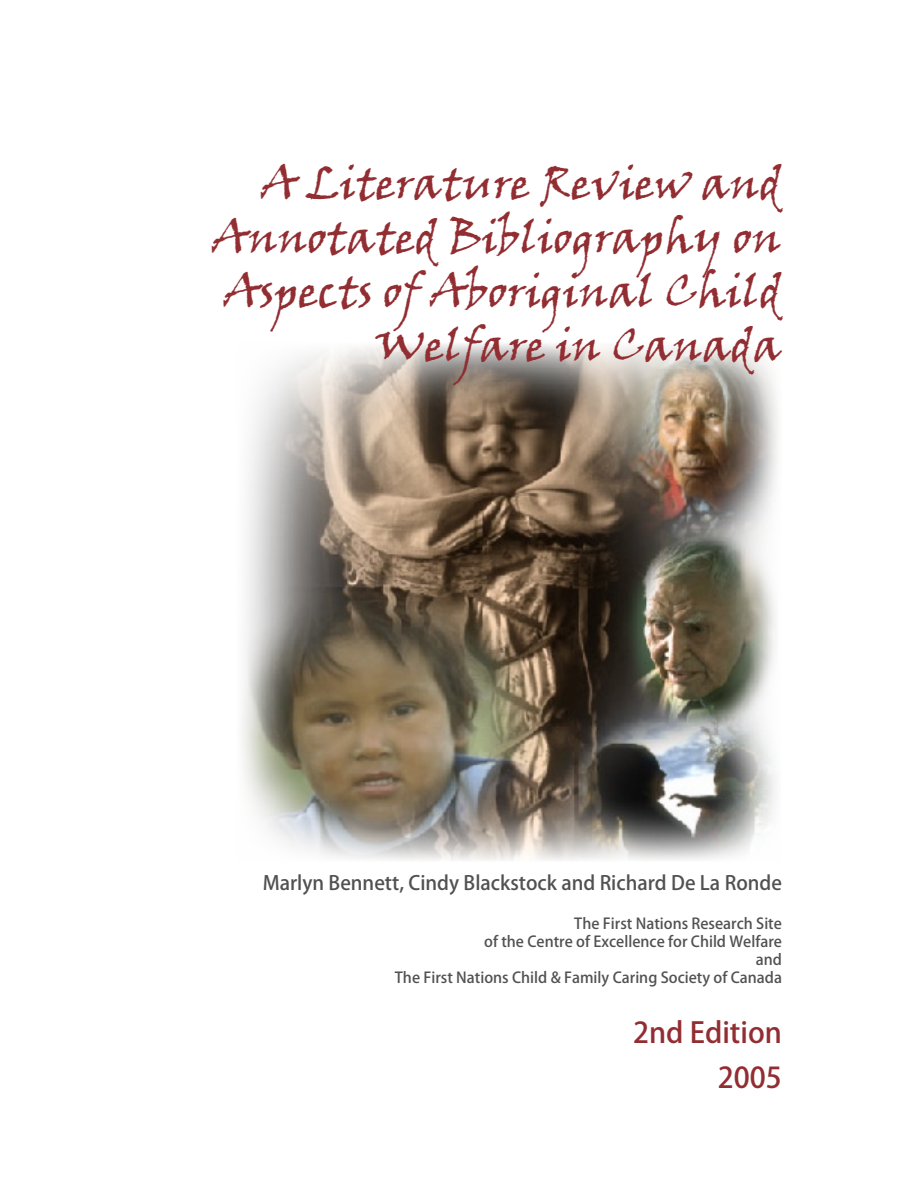
<style>
.page{position:relative;width:918px;height:1188px;background:#fff}
.page>*{position:absolute;margin:0;border:0;box-sizing:border-box;transform-origin:0 0}
.t1{font:45px/54px "Viner Hand ITC";color:#922d32;text-align:right}
.t2{font:500 28.5px "Koz Go Pro";color:#922d32}
.t3{font:500 19.5px "Koz Go Pro";color:#515151}
.t4{font:500 15px "Koz Go Pro";color:#515151}
</style>
<div class="page">
<img style="left:242px;top:344px;width:536px;height:516px">
<p class="t1" style="left:213px;top:154px;width:571px">A Literature Review and<br>Annotated Bibliography on<br>Aspects of Aboriginal Child<br>Welfare in Canada</p>
<p class="t3" style="left:263px;top:870px;width:521px">Marlyn Bennett, Cindy Blackstock and Richard De La Ronde</p>
<p class="t4" style="left:574px;top:914px;width:209px">The First Nations Research Site</p>
<p class="t4" style="left:484px;top:932px;width:299px">of the Centre of Excellence for Child Welfare</p>
<p class="t4" style="left:756px;top:950px;width:28px">and</p>
<p class="t4" style="left:395px;top:968px;width:389px">The First Nations Child &amp; Family Caring Society of Canada</p>
<p class="t2" style="left:633px;top:1014px;width:150px">2nd Edition</p>
<p class="t2" style="left:718px;top:1059px;width:66px">2005</p>
</div>
